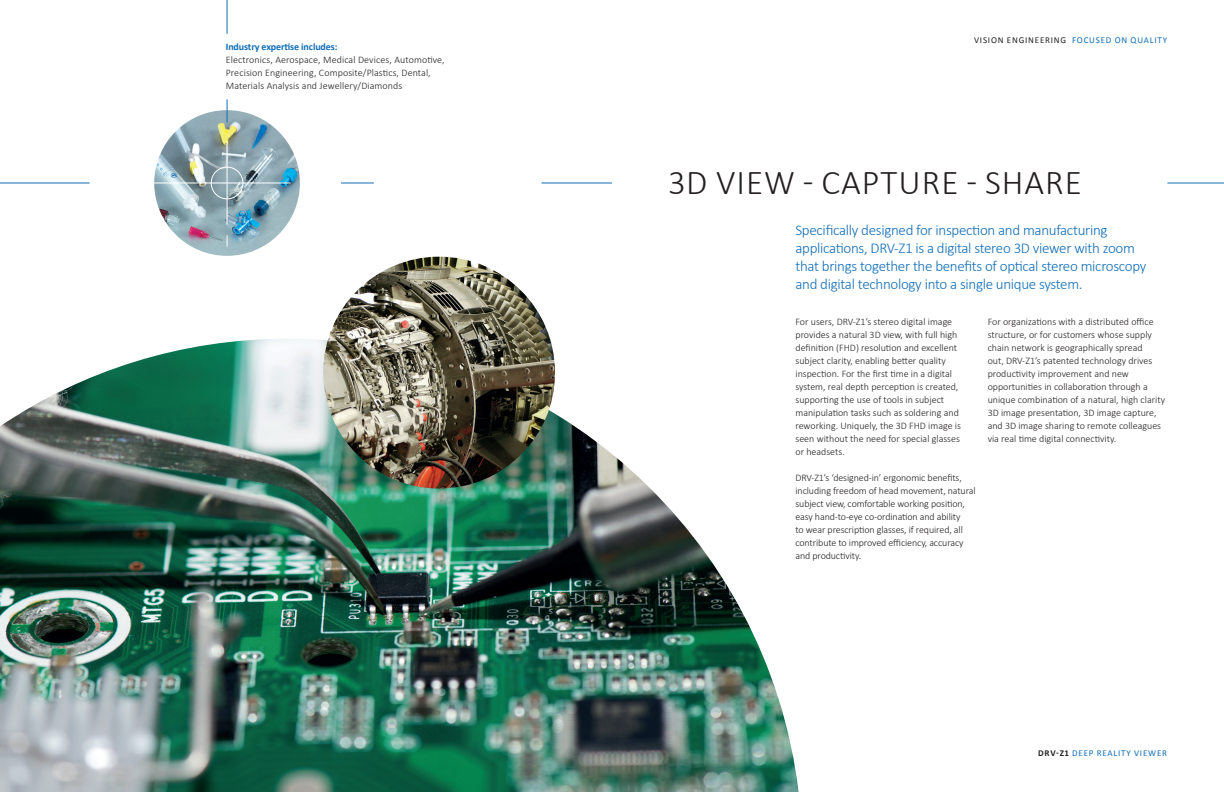
<style>
.page{position:relative;width:1224px;height:792px;background:#fff}
.page>*{position:absolute;margin:0;border:0;box-sizing:border-box;transform-origin:0 0}
.t1{font:300 35px "Calibri";letter-spacing:.03em;color:#231f20}
.t2{font:300 15px/18px "Calibri";letter-spacing:-.02em;color:#106db7}
.t3{font:300 10px/13px "Calibri";color:#231f20}
.t4{font:9px "Calibri";letter-spacing:.09em;color:#231f20}
.t5{font:9px "Calibri";letter-spacing:.09em;color:#106db7}
.s1{font-weight:700;color:#106db7}
.s2{color:#106db7}
.s3{font-weight:700;color:#231f20}
</style>
<div class="page">
<hr style="left:1167px;top:182px;width:57px;height:1px;background:#106db7">
<img style="left:154px;top:110px;width:146px;height:146px;border-radius:73px">
<div style="left:211px;top:167px;width:32px;height:32px;border:1px solid #fff;border-radius:50%"></div>
<hr style="left:227px;top:141px;width:1px;height:84px;background:#fff">
<svg style="left:227px;top:99px;width:1px;height:23px"></svg>
<svg style="left:227px;top:235px;width:1px;height:12px"></svg>
<hr style="left:140px;top:182px;width:151px;height:1px;background:#fff">
<hr style="left:0;top:182px;width:90px;height:1px;background:#106db7">
<hr style="left:542px;top:182px;width:70px;height:1px;background:#106db7">
<hr style="left:341px;top:182px;width:33px;height:1px;background:#106db7">
<hr style="left:227px;top:0;width:1px;height:34px;background:#106db7">
<img style="left:0;top:339px;width:799px;height:453px">
<img style="left:323px;top:257px;width:232px;height:232px;border-radius:116px">
<p class="t3" style="left:226px;top:40px;width:220px"><span class="s1">Industry expertise includes:<br></span>Electronics, Aerospace, Medical Devices, Automotive, Precision Engineering, Composite/Plastics, Dental, Materials Analysis and Jewellery/Diamonds</p>
<p class="t4" style="left:974px;top:34px;width:195px">VISION ENGINEERING <span class="s2">FOCUSED ON QUALITY</span></p>
<p class="t1" style="left:668px;top:161px;width:415px">3D VIEW - CAPTURE - SHARE</p>
<p class="t2" style="left:795px;top:221px;width:352px">Specifically designed for inspection and manufacturing applications, DRV-Z1 is a digital stereo 3D viewer with zoom that brings together the benefits of optical stereo microscopy and digital technology into a single unique system.</p>
<p class="t3" style="left:795px;top:315px;width:167px">For users, DRV-Z1’s stereo digital image provides a natural 3D view, with full high definition (FHD) resolution and excellent subject clarity, enabling better quality inspection. For the first time in a digital system, real depth perception is created, supporting the use of tools in subject manipulation tasks such as soldering and reworking. Uniquely, the 3D FHD image is seen without the need for special glasses or headsets.</p>
<p class="t3" style="left:795px;top:471px;width:182px">DRV-Z1’s ‘designed-in’ ergonomic benefits, including freedom of head movement, natural subject view, comfortable working position, easy hand-to-eye co-ordination and ability<br>to wear prescription glasses, if required, all contribute to improved efficiency, accuracy and productivity.</p>
<p class="t3" style="left:988px;top:315px;width:179px">For organizations with a distributed office structure, or for customers whose supply chain network is geographically spread<br>out, DRV-Z1’s patented technology drives productivity improvement and new opportunities in collaboration through a unique combination of a natural, high clarity 3D image presentation, 3D image capture, and 3D image sharing to remote colleagues via real time digital connectivity.</p>
<p class="t5" style="left:1038px;top:748px;width:131px"><span class="s3">DRV-Z1</span> DEEP REALITY VIEWER</p>
</div>
